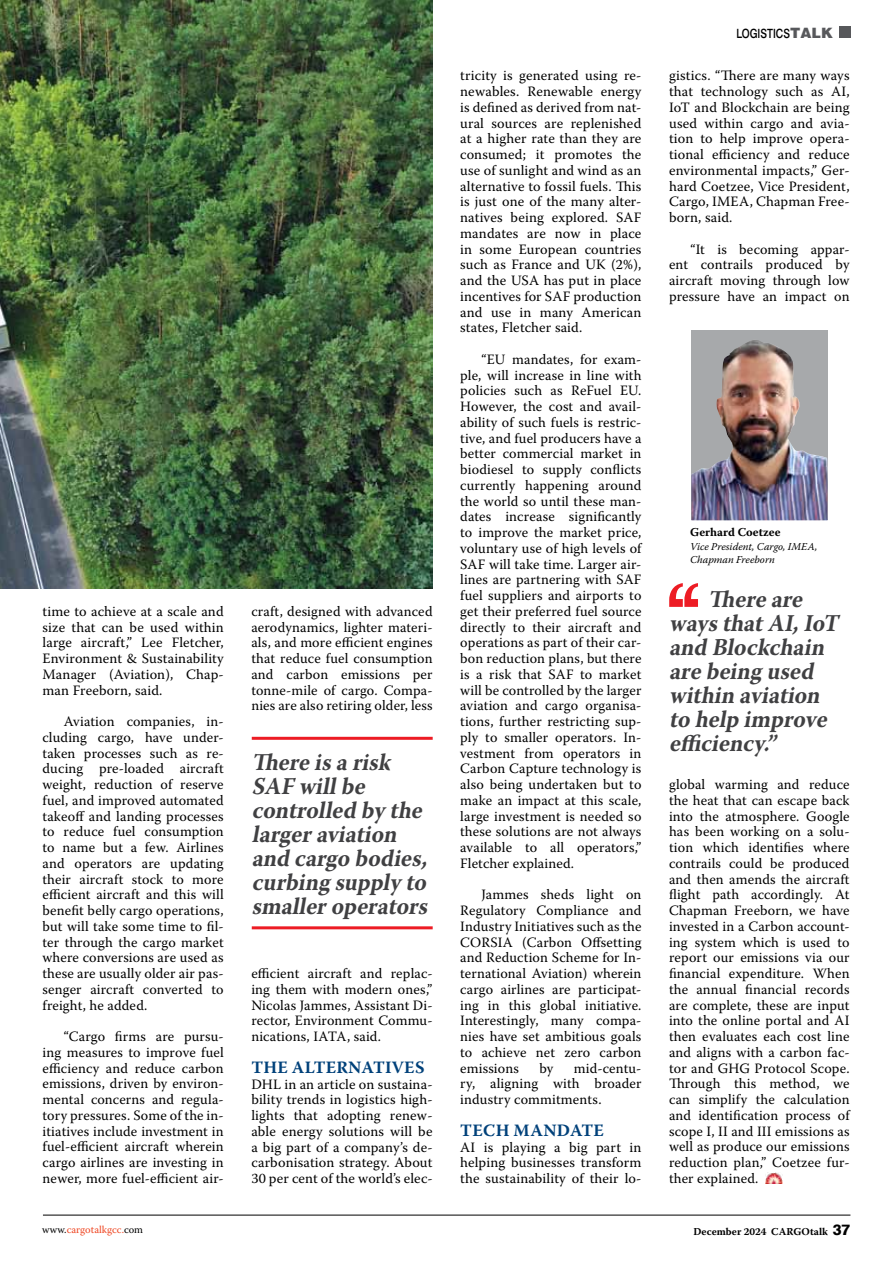
<style>
.page{position:relative;width:893px;height:1263px;background:#fff}
.page>*{position:absolute;margin:0;border:0;box-sizing:border-box;transform-origin:0 0}
.t1{font:italic 700 24px/24px "Warnock Pro";color:#404042;scale:.94 1}
.t2{font:700 17.25px "Warnock Pro";color:#00417a}
.t3{font:14.25px/15.8px "Warnock Pro";letter-spacing:.01em;color:#000;text-align:justify}
.t4{font:500 12.75px "Swiss 721 BT";color:#000;scale:.8 1}
.t5{font:700 12px "Warnock Pro";color:#000}
.t6{font:italic 10.5px/13.5px "Warnock Pro";color:#000}
.t7{font:700 10.5px "Warnock Pro";letter-spacing:.005em;color:#000}
.t8{font:10.5px "Warnock Pro";color:#ef4622}
.s1{font-family:"Helv";font-weight:900;font-size:14.25px;color:#57585b}
.s2{color:#000}
.s3{font-family:"Swiss 721 BT";font-weight:800;font-size:15px}
</style>
<div class="page">
<hr style="left:43px;top:1215px;width:807px;height:1px;background:#000">
<img style="left:0;top:0;width:433px;height:588px">
<img style="left:766px;top:1173px;width:16px;height:10px">
<svg style="left:669px;top:583px;width:29px;height:24px"></svg>
<div style="left:691px;top:331px;width:136px;height:189px;background:#a7a9ab"></div>
<img style="left:691px;top:340px;width:136px;height:180px">
<hr style="left:252px;top:737px;width:181px;height:3px;background:#ed1c24">
<hr style="left:252px;top:926px;width:181px;height:3px;background:#ed1c24">
<div style="left:839px;top:27px;width:11px;height:11px;background:#57585b"></div>
<p class="t3" style="left:43px;top:603px;width:183px">time to achieve at a scale and size that can be used within large aircraft,” Lee Fletcher, Environment &amp; Sustainability Manager (Aviation), Chap&shy;man Freeborn, said.</p>
<p class="t3" style="left:43px;top:713px;width:183px;text-indent:21px">Aviation companies, in&shy;cluding cargo, have under&shy;taken processes such as re&shy;ducing pre-loaded aircraft weight, reduction of reserve fuel, and improved automated takeoff and landing processes to reduce fuel consumption to name but a few. Airlines and operators are updating their aircraft stock to more efficient aircraft and this will benefit belly cargo operations, but will take some time to fil&shy;ter through the cargo market where conversions are used as these are usually older air pas&shy;senger aircraft converted to freight, he added.</p>
<p class="t3" style="left:43px;top:1028px;width:183px;text-indent:21px">“Cargo firms are pursu&shy;ing measures to improve fuel efficiency and reduce carbon emissions, driven by environ&shy;mental concerns and regula&shy;tory pressures. Some of the in&shy;itiatives include investment in fuel-efficient aircraft wherein cargo airlines are investing in newer, more fuel-efficient air-</p>
<p class="t3" style="left:251px;top:603px;width:183px">craft, designed with advanced aerodynamics, lighter materi&shy;als, and more efficient engines that reduce fuel consumption and carbon emissions per tonne-mile of cargo. Compa&shy;nies are also retiring older, less</p>
<h1 class="t1" style="left:252px;top:749px;width:195px">Thereisarisk<br>SAF willbe controlled bythe largeraviation and cargobodies, curbingsupplyto smalleroperators</h1>
<p class="t3" style="left:251px;top:965px;width:183px">efficient aircraft and replac&shy;ing them with modern ones,” Nicolas Jammes, Assistant Di&shy;rector, Environment Commu&shy;nications, IATA, said.</p>
<p class="t2" style="left:251px;top:1057px;width:53px">The alternatives</p>
<p class="t3" style="left:251px;top:1076px;width:183px">DHL in an article on sustaina&shy;bility trends in logistics high&shy;lights that adopting renew&shy;able energy solutions will be a big part of a company’s de&shy;carbonisation strategy. About 30 per cent of the world’s elec-</p>
<p class="t3" style="left:460px;top:68px;width:183px">tricity is generated using re&shy;newables. Renewable energy is defined as derived from nat&shy;ural sources are replenished at a higher rate than they are consumed; it promotes the use of sunlight and wind as an alternative to fossil fuels. This is just one of the many alter&shy;natives being explored. SAF mandates are now in place in some European countries such as France and UK (2%), and the USA has put in place incentives for SAF production and use in many American states, Fletcher said.</p>
<p class="t3" style="left:460px;top:351px;width:183px;text-indent:21px">“EU mandates, for exam&shy;ple, will increase in line with policies such as ReFuel EU.<br>However, the cost and avail&shy;ability of such fuels is restric&shy;tive, and fuel producers have a better commercial market in biodiesel to supply conflicts currently happening around the world so until these man&shy;dates increase significantly to improve the market price, voluntary use of high levels of SAF will take time. Larger air&shy;lines are partnering with SAF fuel suppliers and airports to get their preferred fuel source directly to their aircraft and operations as part of their car&shy;bon reduction plans, but there is a risk that SAF to market will be controlled by the larger aviation and cargo organisa&shy;tions, further restricting sup&shy;ply to smaller operators. In&shy;vestment from operators in Carbon Capture technology is also being undertaken but to make an impact at this scale, large investment is needed so these solutions are not always available to all operators,” Fletcher explained.</p>
<p class="t3" style="left:460px;top:886px;width:183px;text-indent:21px">Jammes sheds light on Regulatory Compliance and Industry Initiatives such as the CORSIA (Carbon Offsetting and Reduction Scheme for In&shy;ternational Aviation) wherein cargo airlines are participat&shy;ing in this global initiative.<br>Interestingly, many compa&shy;nies have set ambitious goals to achieve net zero carbon emissions</p>
<p class="t3" style="left:460px;top:1060px;width:183px;text-indent:114px">mid-centu&shy;ry, aligning with broader industry commitments.</p>
<p class="t2" style="left:460px;top:1120px;width:26px">Tech</p>
<p class="t2" style="left:514px;top:1120px;width:14px">mandate</p>
<p class="t3" style="left:460px;top:1139px;width:183px">AI is playing a big part in helping businesses transform the sustainability of their lo-</p>
<p class="t3" style="left:539px;top:1060px;width:16px">by</p>
<p class="t4" style="left:736px;top:26px;width:122px">LOGISTICS<span class="s1">TALK</span></p>
<p class="t3" style="left:669px;top:68px;width:182px">gistics. “There are many ways that technology such as AI, IoT and Blockchain are being used within cargo and avia&shy;tion to help improve opera&shy;tional efficiency and reduce environmental impacts,” Ger&shy;hard Coetzee, Vice President, Cargo, IMEA, Chapman Free&shy;born, said.</p>
<p class="t3" style="left:669px;top:241px;width:182px;text-indent:21px">“It is becoming appar&shy;ent contrails produced by aircraft moving through low pressure have an impact on</p>
<p class="t5" style="left:690px;top:525px;width:92px">Gerhard Coetzee</p>
<p class="t6" style="left:690px;top:539px;width:129px">Vice President, Cargo, IMEA,<br>Chapman Freeborn</p>
<h1 class="t1" style="left:669px;top:587px;width:189px;text-indent:39px">Thereare waysthatAI,IoT and Blockchain arebeingused within aviation tohelp improve efficiency.”</h1>
<p class="t3" style="left:669px;top:776px;width:182px">global warming and reduce the heat that can escape back into the atmosphere. Google has been working on a solu&shy;tion which identifies where contrails could be produced and then amends the aircraft flight path accordingly. At Chapman Freeborn, we have invested in a Carbon account&shy;ing system which is used to report our emissions via our financial expenditure. When the annual financial records are complete, these are input into the online portal and AI then evaluates each cost line and aligns with a carbon fac&shy;tor and GHG Protocol Scope.<br>Through this method, we can simplify the calculation and identification process of scope I, II and III emissions as well as produce our emissions reduction plan,” Coetzee fur&shy;ther explained.</p>
<p class="t8" style="left:42px;top:1223px;width:103px"><span class="s2">www.</span>cargotalkgcc.<span class="s2">com</span></p>
<p class="t7" style="left:693px;top:1225px;width:159px">December 2024 CARGOtalk <span class="s3">37</span></p>
</div>
